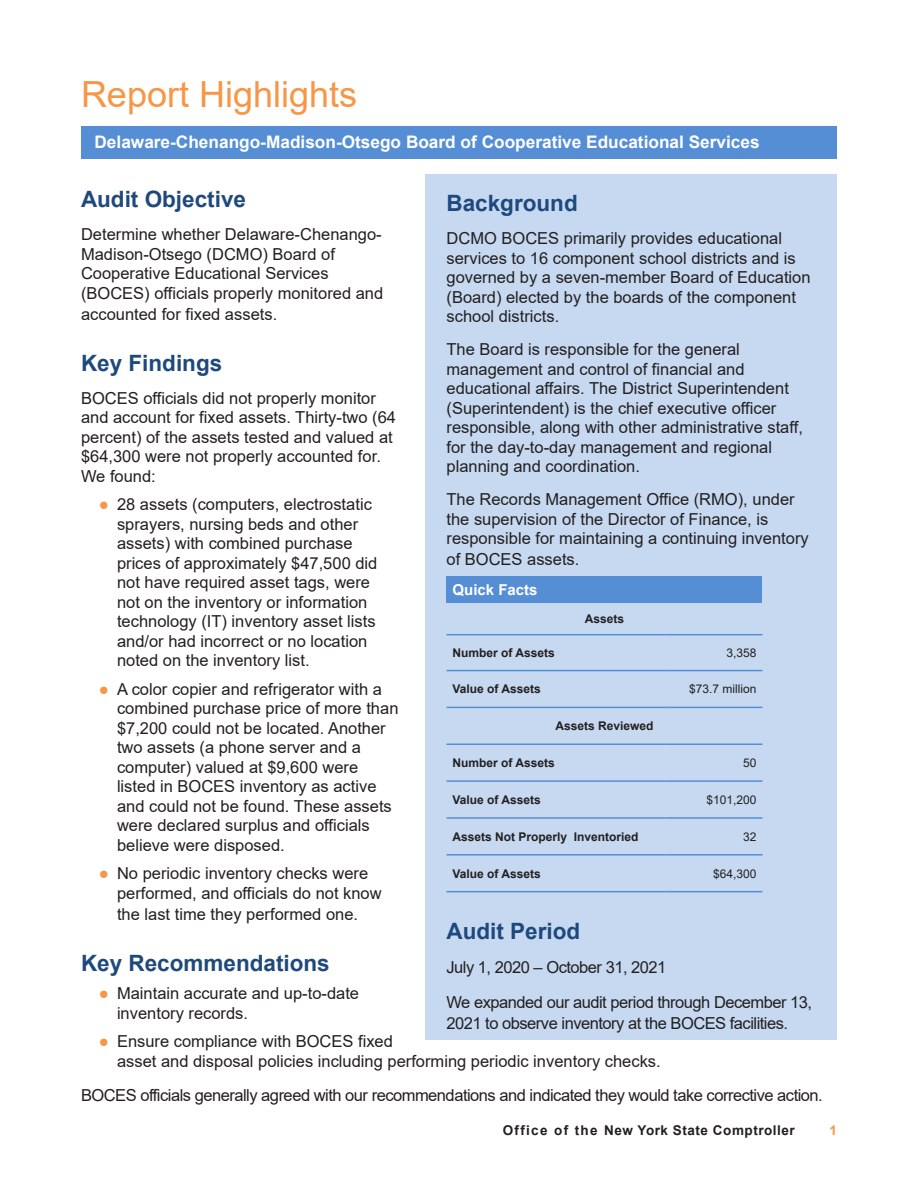
<style>
.page{position:relative;width:918px;height:1188px;background:#fff}
.page>*{position:absolute;margin:0;border:0;box-sizing:border-box;transform-origin:0 0}
.Section_Heads{font:36px "Arial";color:#f79646}
._2_Subheads{font:700 22.5px "Arial";color:#1f497d}
.Body_Text{font:700 22.5px "Arial";color:#1f497d}
.t1{font:700 17.25px "Arial";color:#fff}
.Body_Text-2{font:16.5px/19.5px "Arial";color:#231f20}
.Body_Text-3{font:16.5px/21px "Arial";letter-spacing:-.03em;color:#231f20}
.Footnotes{font:700 15px "Arial";color:#fff}
.t2{font:700 13.5px "Arial";letter-spacing:.04em;color:#231f20}
.t3{font:700 13.5px "Arial";color:#f79646}
.Footnotes-2{font:700 12px "Arial";color:#231f20}
.Footnotes-3{font:12px "Arial";color:#231f20}
.s1{color:#f79646}
</style>
<div class="page">
<hr style="left:81px;top:126px;width:756px;height:3px;background:#558ed5">
<div style="left:426px;top:174px;width:411px;height:866px;background:#c6d9f1"></div>
<div style="left:81px;top:128px;width:756px;height:31px;background:#558ed5"></div>
<div style="left:447px;top:576px;width:315px;height:27px;background:#558ed5"></div>
<hr style="left:447px;top:634px;width:218px;height:1px;background:#558ed5">
<hr style="left:665px;top:634px;width:97px;height:1px;background:#558ed5">
<hr style="left:447px;top:670px;width:218px;height:1px;background:#558ed5">
<hr style="left:665px;top:670px;width:97px;height:1px;background:#558ed5">
<hr style="left:447px;top:707px;width:218px;height:1px;background:#558ed5">
<hr style="left:665px;top:707px;width:97px;height:1px;background:#558ed5">
<hr style="left:447px;top:744px;width:218px;height:1px;background:#558ed5">
<hr style="left:665px;top:744px;width:97px;height:1px;background:#558ed5">
<hr style="left:447px;top:780px;width:218px;height:2px;background:#558ed5">
<hr style="left:665px;top:780px;width:97px;height:2px;background:#558ed5">
<hr style="left:447px;top:817px;width:218px;height:2px;background:#558ed5">
<hr style="left:665px;top:817px;width:97px;height:2px;background:#558ed5">
<hr style="left:447px;top:854px;width:218px;height:2px;background:#558ed5">
<hr style="left:665px;top:854px;width:97px;height:2px;background:#558ed5">
<hr style="left:447px;top:891px;width:218px;height:1px;background:#558ed5">
<hr style="left:665px;top:891px;width:97px;height:1px;background:#558ed5">
<p class="Section_Heads" style="left:81px;top:70px;width:278px">Report Highlights</p>
<p class="t1" style="left:94px;top:129px;width:667px">Delaware-Chenango-Madison-Otsego Board of Cooperative Educational Services</p>
<p class="_2_Subheads" style="left:81px;top:184px;width:167px">Audit Objective</p>
<p class="Body_Text-2" style="left:81px;top:225px;width:304px">Determine whether Delaware-Chenango-Madison-Otsego (DCMO) Board of Cooperative Educational Services (BOCES) officials properly monitored and</p>
<p class="Body_Text-2" style="left:81px;top:304px;width:198px">accounted for fixed assets.</p>
<p class="_2_Subheads" style="left:81px;top:347px;width:143px">Key Findings</p>
<p class="Body_Text-2" style="left:81px;top:388px;width:317px">BOCES officials did not properly monitor and account for fixed assets. Thirty-two (64 percent) of the assets tested and valued at $64,300 were not properly accounted for.<br>We found:</p>
<p class="Body_Text-2" style="left:117px;top:495px;width:262px;text-indent:-18px"><span class="s1">●</span> 28 assets (computers, electrostatic sprayers, nursing beds and other assets) with combined purchase prices of approximately $47,500 did not have required asset tags, were not on the inventory or information technology (IT) inventory asset lists and/or had incorrect or no location noted on the inventory list.</p>
<p class="Body_Text-2" style="left:117px;top:679px;width:283px;text-indent:-18px"><span class="s1">●</span> A color copier and refrigerator with a combined purchase price of more than $7,200 could not be located. Another two assets (a phone server and a computer) valued at $9,600 were listed in BOCES inventory as active and could not be found. These assets were declared surplus and officials believe were disposed.</p>
<p class="Body_Text-2" style="left:117px;top:864px;width:266px;text-indent:-18px"><span class="s1">●</span> No periodic inventory checks were performed, and officials do not know</p>
<p class="Body_Text-2" style="left:117px;top:904px;width:243px">the last time they performed one.</p>
<p class="_2_Subheads" style="left:81px;top:947px;width:250px">Key Recommendations</p>
<p class="Body_Text-2" style="left:117px;top:984px;width:244px;text-indent:-18px"><span class="s1">●</span> Maintain accurate and up-to-date inventory records.</p>
<p class="Body_Text-2" style="left:117px;top:1032px;width:545px;text-indent:-18px"><span class="s1">●</span> Ensure compliance with BOCES fixed<br>asset and disposal policies including performing periodic inventory checks.</p>
<p class="Body_Text-3" style="left:81px;top:1085px;width:743px">BOCES officials generally agreed with our recommendations and indicated they would take corrective action.</p>
<p class="_2_Subheads" style="left:447px;top:188px;width:133px">Background</p>
<p class="Body_Text-2" style="left:447px;top:229px;width:366px">DCMO BOCES primarily provides educational services to 16 component school districts and is governed by a seven-member Board of Education (Board) elected by the boards of the component school districts.</p>
<p class="Body_Text-2" style="left:447px;top:340px;width:358px">The Board is responsible for the general management and control of financial and educational affairs. The District Superintendent (Superintendent) is the chief executive officer responsible, along with other administrative staff, for the day-to-day management and regional planning and coordination.</p>
<p class="Body_Text-2" style="left:447px;top:490px;width:364px">The Records Management Office (RMO), under the supervision of the Director of Finance, is responsible for maintaining a continuing inventory</p>
<p class="Body_Text-2" style="left:447px;top:550px;width:134px">of BOCES assets.</p>
<p class="Footnotes" style="left:453px;top:579px;width:87px">Quick Facts</p>
<p class="Footnotes-2" style="left:585px;top:610px;width:41px">Assets</p>
<p class="Footnotes-2" style="left:453px;top:644px;width:104px">Number of Assets</p>
<p class="Footnotes-3" style="left:726px;top:645px;width:32px">3,358</p>
<p class="Footnotes-2" style="left:453px;top:681px;width:90px">Value of Assets</p>
<p class="Footnotes-3" style="left:689px;top:681px;width:69px">$73.7 million</p>
<p class="Footnotes-2" style="left:555px;top:718px;width:100px">Assets Reviewed</p>
<p class="Footnotes-2" style="left:453px;top:754px;width:104px">Number of Assets</p>
<p class="Footnotes-3" style="left:743px;top:755px;width:15px">50</p>
<p class="Footnotes-2" style="left:453px;top:791px;width:90px">Value of Assets</p>
<p class="Footnotes-3" style="left:706px;top:791px;width:52px">$101,200</p>
<p class="Footnotes-2" style="left:453px;top:828px;width:188px">Assets Not Properly Inventoried</p>
<p class="Footnotes-3" style="left:743px;top:828px;width:15px">32</p>
<p class="Footnotes-2" style="left:453px;top:865px;width:90px">Value of Assets</p>
<p class="Footnotes-3" style="left:713px;top:865px;width:45px">$64,300</p>
<p class="Body_Text" style="left:447px;top:915px;width:135px">Audit Period</p>
<p class="Body_Text-3" style="left:447px;top:957px;width:221px">July 1, 2020 – October 31, 2021</p>
<p class="Body_Text-3" style="left:447px;top:991px;width:367px">We expanded our audit period through December 13,<br>2021 to observe inventory at the BOCES facilities.</p>
<p class="t2" style="left:503px;top:1121px;width:294px">Office of the New York State Comptroller</p>
<p class="t3" style="left:829px;top:1121px;width:9px">1</p>
</div>
